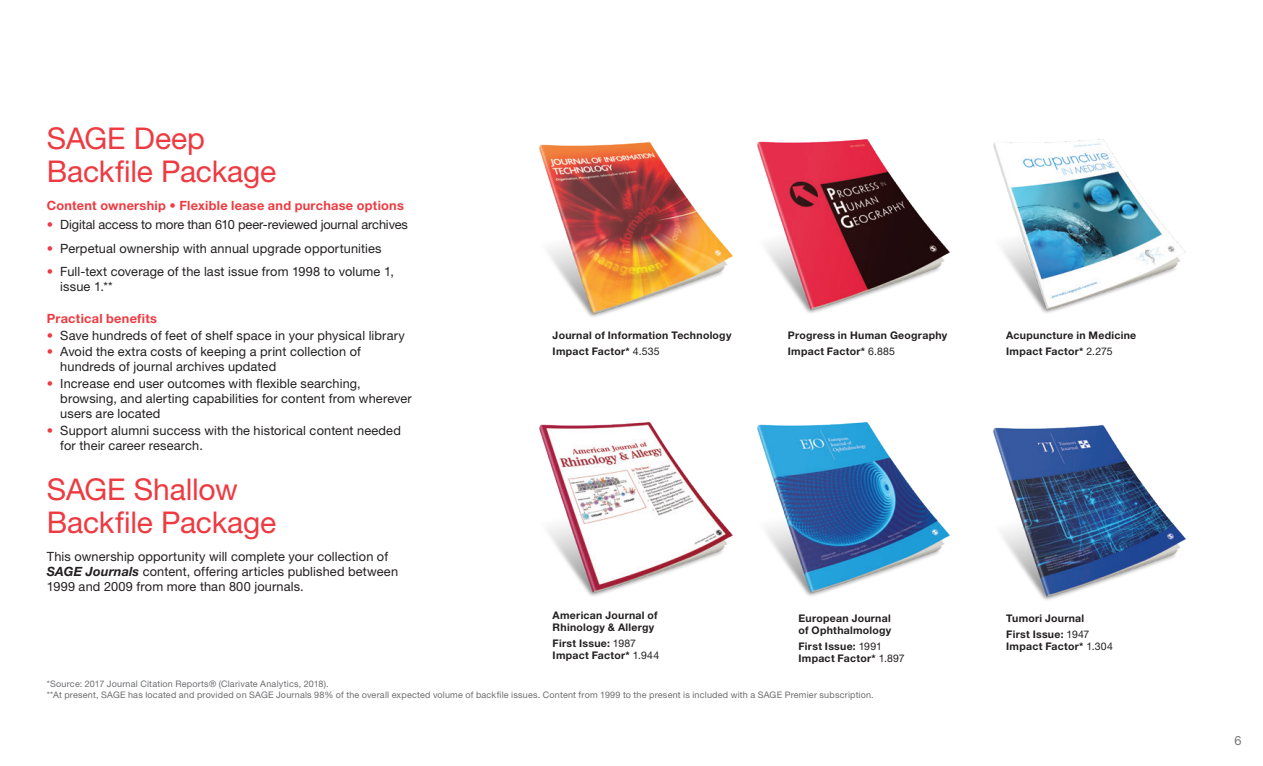
<style>
.page{position:relative;width:1263px;height:766px;background:#fff}
.page>*{position:absolute;margin:0;border:0;box-sizing:border-box;transform-origin:0 0}
.t1{font:30px/33px "Helvetica Neue LT Std";letter-spacing:-.005em;color:#ee3a41}
.Text{font:12.75px/15px "Helvetica Neue LT Std";letter-spacing:.01em;color:#231f20}
.Text-2{font:700 12.75px "Helvetica Neue LT Std";letter-spacing:.02em;color:#ee3a41}
.Text-3{font:12.75px "Helvetica Neue LT Std";letter-spacing:-.01em;color:#231f20}
.t2{font:12.75px "Helvetica Neue LT Std";color:#76787b}
.Captions{font:700 10.5px/12px "Helvetica Neue LT Std";letter-spacing:.025em;color:#231f20}
.FinePrint{font:9px "Helvetica Neue LT Std";letter-spacing:.02em;color:#6c6d70}
.s1{color:#ee3a41}
.s2{font-weight:700;font-style:italic}
.s3{font-weight:400}
</style>
<div class="page">
<img style="left:757px;top:139px;width:193px;height:174px">
<img style="left:757px;top:422px;width:193px;height:174px">
<img style="left:993px;top:139px;width:193px;height:174px">
<img style="left:539px;top:422px;width:194px;height:174px">
<img style="left:539px;top:142px;width:194px;height:175px">
<img style="left:993px;top:425px;width:193px;height:175px">
<p class="t1" style="left:47px;top:121px;width:231px">SAGE Deep<br>Backfile Package</p>
<p class="Text-2" style="left:47px;top:197px;width:359px">Content ownership • Flexible lease and purchase options</p>
<p class="Text-3" style="left:47px;top:217px;width:363px"><span class="s1">•</span> Digital access to more than 610 peer-reviewed journal archives</p>
<p class="Text" style="left:47px;top:240px;width:336px"><span class="s1">•</span> Perpetual ownership with annual upgrade opportunities</p>
<p class="Text" style="left:60px;top:264px;width:335px;text-indent:-13px"><span class="s1">•</span> Full-text coverage of the last issue from 1998 to volume 1, issue 1.**</p>
<p class="Text-2" style="left:47px;top:311px;width:112px">Practical benefits</p>
<p class="Text" style="left:47px;top:327px;width:360px"><span class="s1">•</span> Save hundreds of feet of shelf space in your physical library</p>
<p class="Text" style="left:60px;top:344px;width:302px;text-indent:-13px"><span class="s1">•</span> Avoid the extra costs of keeping a print collection of hundreds of journal archives updated</p>
<p class="Text" style="left:60px;top:376px;width:353px;text-indent:-13px"><span class="s1">•</span> Increase end user outcomes with flexible searching, browsing, and alerting capabilities for content from wherever users are located</p>
<p class="Text" style="left:60px;top:422px;width:342px;text-indent:-13px"><span class="s1">•</span> Support alumni success with the historical content needed for their career research.</p>
<p class="t1" style="left:47px;top:472px;width:231px">SAGE Shallow<br>Backfile Package</p>
<p class="Text" style="left:47px;top:548px;width:353px">This ownership opportunity will complete your collection of<br><span class="s2">SAGE Journals</span> content, offering articles published between<br>1999 and 2009 from more than 800 journals.</p>
<p class="Captions" style="left:553px;top:329px;width:180px">Journal of Information Technology</p>
<p class="Captions" style="left:553px;top:345px;width:109px">Impact Factor* <span class="s3">4.535</span></p>
<p class="Captions" style="left:788px;top:329px;width:161px">Progress in Human Geography</p>
<p class="Captions" style="left:788px;top:345px;width:109px">Impact Factor* <span class="s3">6.885</span></p>
<p class="Captions" style="left:553px;top:608px;width:107px">American Journal of<br>Rhinology &amp; Allergy</p>
<p class="Captions" style="left:553px;top:636px;width:85px">First Issue: <span class="s3">1987</span></p>
<p class="Captions" style="left:553px;top:648px;width:108px">Impact Factor* <span class="s3">1.944</span></p>
<p class="Captions" style="left:798px;top:611px;width:94px">European Journal of Ophthalmology</p>
<p class="Captions" style="left:798px;top:640px;width:85px">First Issue: <span class="s3">1991</span></p>
<p class="Captions" style="left:798px;top:652px;width:108px">Impact Factor* <span class="s3">1.897</span></p>
<p class="FinePrint" style="left:47px;top:678px;width:283px">*Source: 2017 Journal Citation Reports® (Clarivate Analytics, 2018).</p>
<p class="FinePrint" style="left:47px;top:689px;width:828px">**At present, SAGE has located and provided on SAGE Journals 98% of the overall expected volume of backfile issues. Content from 1999 to the present is included with a SAGE Premier subscription.</p>
<p class="Captions" style="left:1006px;top:329px;width:132px">Acupuncture in Medicine</p>
<p class="Captions" style="left:1006px;top:345px;width:108px">Impact Factor* <span class="s3">2.275</span></p>
<p class="Captions" style="left:1006px;top:611px;width:80px">Tumori Journal</p>
<p class="Captions" style="left:1006px;top:628px;width:85px">First Issue: <span class="s3">1947</span></p>
<p class="Captions" style="left:1006px;top:640px;width:108px">Impact Factor* <span class="s3">1.304</span></p>
<p class="t2" style="left:1234px;top:732px;width:9px">6</p>
</div>
